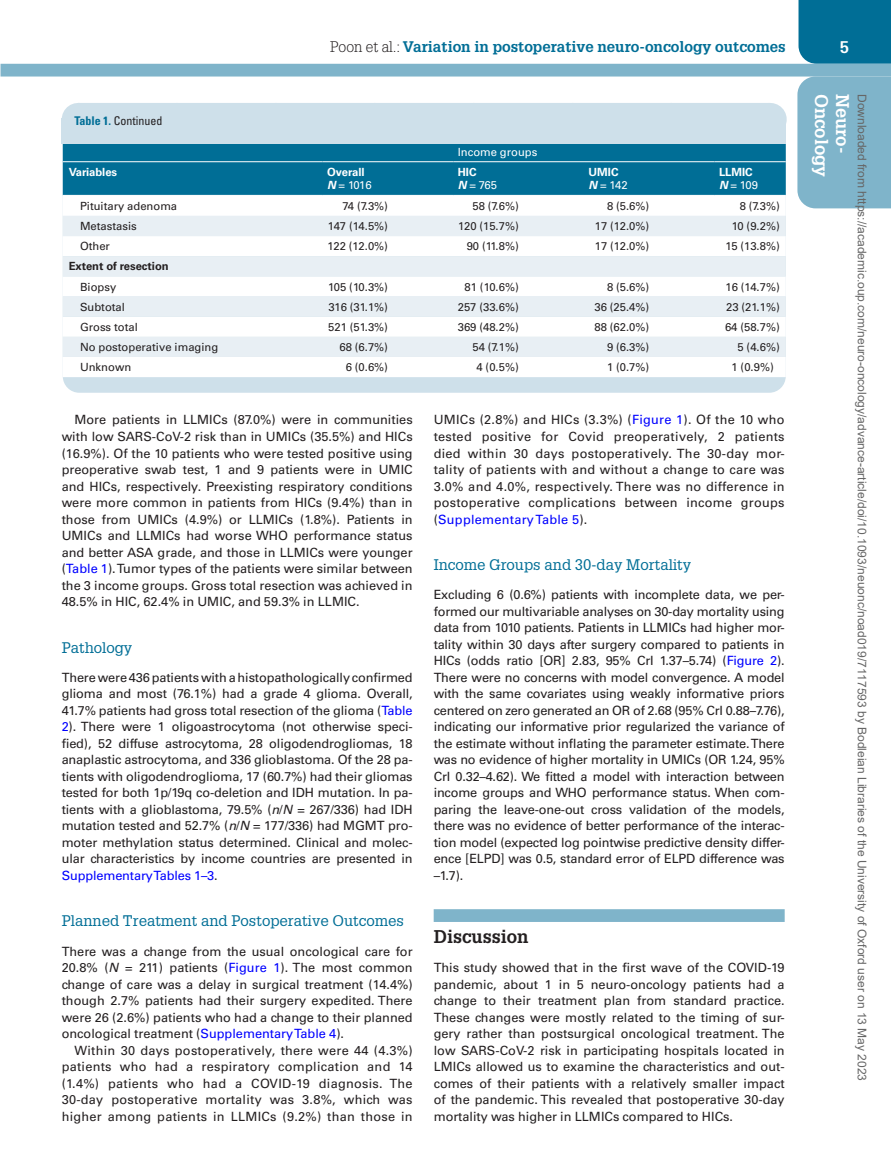
<style>
.page{position:relative;width:891px;height:1175px;background:#fff}
.page>*{position:absolute;margin:0;border:0;box-sizing:border-box;transform-origin:0 0}
.t1{font:700 18px "Glypha LT Std";color:#fff}
.t2{font:700 18px "Glypha LT Std";color:#231f20}
.t3{font:700 16.5px "Glypha LT Std";color:#fff}
.t4{font:15px "Glypha LT Std";color:#006e96}
.t5{font:700 15px "Glypha LT Std";color:#006e96}
.t6{font:12.75px/16.5px "Univers LT Std";color:#231f20;text-align:justify}
.t7{font:12px "Arial";color:#666}
.t8{font:condensed 12px "Univers LT Std";color:#231f20}
.t9{font:11.25px "Univers LT Std";color:#231f20}
.t10{font:700 11.25px/13.5px "Univers LT Std";color:#fff}
.t11{font:11.25px/13.5px "Univers LT Std";color:#fff}
.t12{font:700 11.25px "Univers LT Std";color:#231f20}
.s1{font-weight:300;color:#231f20}
.s2{font-weight:700;color:#006e96}
.s3{font-style:italic}
.s4{font-weight:400}
.s5{font-weight:700}
.s6{font-weight:700;font-style:italic}
.s7{color:#00f}
</style>
<div class="page">
<div style="left:799px;top:0;width:92px;height:64px;background:#006e96"></div>
<div style="left:1px;top:64px;width:890px;height:12px;background:#7fb4ca"></div>
<div style="left:797px;top:76px;width:94px;height:132px;background:#7fb4ca"></div>
<div style="left:434px;top:909px;width:351px;height:13px;background:#7fb4ca"></div>
<svg style="left:63px;top:377px;width:723px;height:16px;background:#cfe1ea"></svg>
<div style="left:63px;top:144px;width:723px;height:51px;background:#006e96"></div>
<svg style="left:63px;top:216px;width:723px;height:141px;fill:#e8eff4"></svg>
<hr style="left:63px;top:161px;width:260px;height:1px;background:#fff">
<hr style="left:323px;top:161px;width:130px;height:1px;background:#fff">
<hr style="left:453px;top:161px;width:131px;height:1px;background:#fff">
<hr style="left:584px;top:161px;width:131px;height:1px;background:#fff">
<hr style="left:715px;top:161px;width:71px;height:1px;background:#fff">
<div style="left:62px;top:118px;width:724px;height:26px;background:#cee0ea"></div>
<div style="left:78px;top:103px;width:691px;height:33px;background:#cee0ea"></div>
<hr style="left:769px;top:103px;width:1px;height:33px;background:#cee0ea">
<p class="t5" style="left:330px;top:37px;width:457px"><span class="s1">Poon et al.:</span> Variation in postoperative neuro-oncology outcomes</p>
<p class="t3" style="left:840px;top:37px;width:11px">5</p>
<h1 class="t1" style="left:833px;top:94px;width:85px;rotate:90deg">Oncology</h1>
<h1 class="t1" style="left:854px;top:94px;width:61px;rotate:90deg">Neuro-</h1>
<p class="t7" style="left:866px;top:94px;width:988px;rotate:90deg">Downloaded from https://academic.oup.com/neuro-oncology/advance-article/doi/10.1093/neuonc/noad019/7117593 by Bodleian Libraries of the University of Oxford user on 13 May 2023</p>
<p class="t8" style="left:74px;top:114px;width:89px"><span class="s2">Table 1.</span> Continued</p>
<p class="t11" style="left:458px;top:145px;width:81px">Income groups</p>
<p class="t10" style="left:69px;top:165px;width:50px">Variables</p>
<p class="t10" style="left:327px;top:165px;width:46px">Overall<br><span class="s3">N</span> <span class="s4">= 1016</span></p>
<p class="t11" style="left:458px;top:165px;width:41px"><span class="s5">HIC<br></span><span class="s6">N</span> = 765</p>
<p class="t10" style="left:589px;top:165px;width:41px">UMIC<br><span class="s3">N</span> <span class="s4">= 142</span></p>
<p class="t10" style="left:719px;top:165px;width:41px">LLMIC<br><span class="s3">N</span> <span class="s4">= 109</span></p>
<p class="t9" style="left:80px;top:199px;width:99px">Pituitary adenoma</p>
<p class="t9" style="left:342px;top:199px;width:47px">74 (7.3%)</p>
<p class="t9" style="left:472px;top:199px;width:48px">58 (7.6%)</p>
<p class="t9" style="left:607px;top:199px;width:44px">8 (5.6%)</p>
<p class="t9" style="left:740px;top:199px;width:42px">8 (7.3%)</p>
<p class="t9" style="left:80px;top:219px;width:58px">Metastasis</p>
<p class="t9" style="left:328px;top:219px;width:62px">147 (14.5%)</p>
<p class="t9" style="left:458px;top:219px;width:62px">120 (15.7%)</p>
<p class="t9" style="left:595px;top:219px;width:56px">17 (12.0%)</p>
<p class="t9" style="left:732px;top:219px;width:49px">10 (9.2%)</p>
<p class="t9" style="left:80px;top:239px;width:32px">Other</p>
<p class="t9" style="left:327px;top:239px;width:62px">122 (12.0%)</p>
<p class="t9" style="left:467px;top:239px;width:54px">90 (11.8%)</p>
<p class="t9" style="left:595px;top:239px;width:56px">17 (12.0%)</p>
<p class="t9" style="left:725px;top:239px;width:56px">15 (13.8%)</p>
<p class="t12" style="left:69px;top:260px;width:102px">Extent of resection</p>
<p class="t9" style="left:80px;top:280px;width:38px">Biopsy</p>
<p class="t9" style="left:328px;top:280px;width:61px">105 (10.3%)</p>
<p class="t9" style="left:465px;top:280px;width:56px">81 (10.6%)</p>
<p class="t9" style="left:607px;top:280px;width:44px">8 (5.6%)</p>
<p class="t9" style="left:726px;top:280px;width:56px">16 (14.7%)</p>
<p class="t9" style="left:80px;top:300px;width:46px">Subtotal</p>
<p class="t9" style="left:328px;top:300px;width:61px">316 (31.1%)</p>
<p class="t9" style="left:458px;top:300px;width:62px">257 (33.6%)</p>
<p class="t9" style="left:595px;top:300px;width:56px">36 (25.4%)</p>
<p class="t9" style="left:726px;top:300px;width:55px">23 (21.1%)</p>
<p class="t9" style="left:80px;top:320px;width:59px">Gross total</p>
<p class="t9" style="left:328px;top:320px;width:61px">521 (51.3%)</p>
<p class="t9" style="left:458px;top:320px;width:62px">369 (48.2%)</p>
<p class="t9" style="left:595px;top:320px;width:56px">88 (62.0%)</p>
<p class="t9" style="left:725px;top:320px;width:56px">64 (58.7%)</p>
<p class="t9" style="left:80px;top:340px;width:140px">No postoperative imaging</p>
<p class="t9" style="left:340px;top:340px;width:50px">68 (6.7%)</p>
<p class="t9" style="left:472px;top:340px;width:48px">54 (7.1%)</p>
<p class="t9" style="left:607px;top:340px;width:44px">9 (6.3%)</p>
<p class="t9" style="left:738px;top:340px;width:44px">5 (4.6%)</p>
<p class="t9" style="left:80px;top:360px;width:53px">Unknown</p>
<p class="t9" style="left:346px;top:360px;width:44px">6 (0.6%)</p>
<p class="t9" style="left:477px;top:360px;width:44px">4 (0.5%)</p>
<p class="t9" style="left:607px;top:360px;width:44px">1 (0.7%)</p>
<p class="t9" style="left:732px;top:360px;width:44px">1 (0.9%)</p>
<p class="t6" style="left:62px;top:412px;width:353px;text-indent:13px">More patients in LLMICs (87.0%) were in communities with low SARS-CoV-2 risk than in UMICs (35.5%) and HICs (16.9%). Of the 10 patients who were tested positive using preoperative swab test, 1 and 9 patients were in UMIC and HICs, respectively. Preexisting respiratory conditions were more common in patients from HICs (9.4%) than in those from UMICs (4.9%) or LLMICs (1.8%). Patients in UMICs and LLMICs had worse WHO performance status and better ASA grade, and those in LLMICs were younger (<span class="s7">Table 1</span>). Tumor types of the patients were similar between the 3 income groups. Gross total resection was achieved in 48.5% in HIC, 62.4% in UMIC, and 59.3% in LLMIC.</p>
<p class="t4" style="left:62px;top:638px;width:72px">Pathology</p>
<p class="t6" style="left:62px;top:669px;width:353px">There were 436 patients with a histopathologically confirmed glioma and most (76.1%) had a grade 4 glioma. Overall, 41.7% patients had gross total resection of the glioma (<span class="s7">Table 2</span>). There were 1 oligoastrocytoma (not otherwise speci&shy;fied), 52 diffuse astrocytoma, 28 oligodendrogliomas, 18 anaplastic astrocytoma, and 336 glioblastoma. Of the 28 pa&shy;tients with oligodendroglioma, 17 (60.7%) had their gliomas tested for both 1p/19q co-deletion and IDH mutation. In pa&shy;tients with a glioblastoma, 79.5% (<span class="s3">n</span>/<span class="s3">N</span> = 267/336) had IDH mutation tested and 52.7% (<span class="s3">n</span>/<span class="s3">N</span> = 177/336) had MGMT pro&shy;moter methylation status determined. Clinical and molec&shy;ular characteristics by income countries are presented in <span class="s7">Supplementary Tables 1–3</span>.</p>
<p class="t4" style="left:62px;top:912px;width:344px">Planned Treatment and Postoperative Outcomes</p>
<p class="t6" style="left:62px;top:943px;width:353px">There was a change from the usual oncological care for 20.8% (<span class="s3">N</span> = 211) patients (<span class="s7">Figure 1</span>). The most common change of care was a delay in surgical treatment (14.4%) though 2.7% patients had their surgery expedited. There were 26 (2.6%) patients who had a change to their planned oncological treatment (<span class="s7">Supplementary Table 4</span>).</p>
<p class="t6" style="left:62px;top:1042px;width:353px;text-indent:13px">Within 30 days postoperatively, there were 44 (4.3%) patients who had a respiratory complication and 14 (1.4%) patients who had a COVID-19 diagnosis. The 30-day postoperative mortality was 3.8%, which was higher among patients in LLMICs (9.2%) than those in</p>
<p class="t6" style="left:434px;top:412px;width:353px">UMICs (2.8%) and HICs (3.3%) (<span class="s7">Figure 1</span>). Of the 10 who tested positive for Covid preoperatively, 2 patients died within 30 days postoperatively. The 30-day mor&shy;tality of patients with and without a change to care was 3.0% and 4.0%, respectively. There was no difference in postoperative complications between income groups (<span class="s7">Supplementary Table 5</span>).</p>
<p class="t4" style="left:434px;top:555px;width:259px">Income Groups and 30-day Mortality</p>
<p class="t6" style="left:434px;top:586px;width:353px">Excluding 6 (0.6%) patients with incomplete data, we per&shy;formed our multivariable analyses on 30-day mortality using data from 1010 patients. Patients in LLMICs had higher mor&shy;tality within 30 days after surgery compared to patients in HICs (odds ratio [OR] 2.83, 95% CrI 1.37–5.74) (<span class="s7">Figure 2</span>).<br>There were no concerns with model convergence. A model with the same covariates using weakly informative priors centered on zero generated an OR of 2.68 (95% CrI 0.88–7.76), indicating our informative prior regularized the variance of the estimate without inflating the parameter estimate. There was no evidence of higher mortality in UMICs (OR 1.24, 95% CrI 0.32–4.62). We fitted a model with interaction between income groups and WHO performance status. When com&shy;paring the leave-one-out cross validation of the models, there was no evidence of better performance of the interac&shy;tion model (expected log pointwise predictive density differ&shy;ence [ELPD] was 0.5, standard error of ELPD difference was –1.7).</p>
<h1 class="t2" style="left:434px;top:925px;width:96px">Discussion</h1>
<p class="t6" style="left:434px;top:959px;width:353px">This study showed that in the first wave of the COVID-19 pandemic, about 1 in 5 neuro-oncology patients had a change to their treatment plan from standard practice.<br>These changes were mostly related to the timing of sur&shy;gery rather than postsurgical oncological treatment. The low SARS-CoV-2 risk in participating hospitals located in LMICs allowed us to examine the characteristics and out&shy;comes of their patients with a relatively smaller impact of the pandemic. This revealed that postoperative 30-day mortality was higher in LLMICs compared to HICs.</p>
</div>
